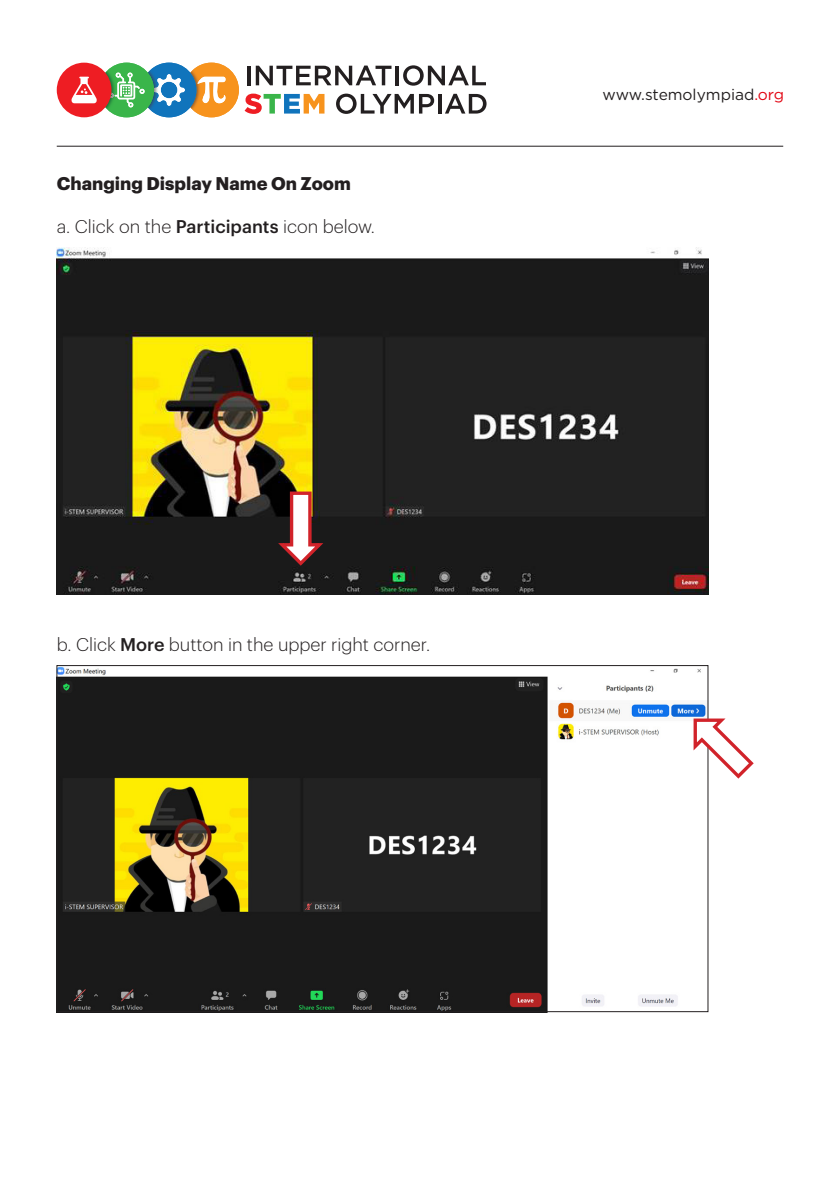
<style>
.page{position:relative;width:840px;height:1191px;background:#fff}
.page>*{position:absolute;margin:0;border:0;box-sizing:border-box;transform-origin:0 0}
.t1{font:300 18px "Graphik";color:#231f20}
.t2{font:700 18px "Graphik";color:#231f20}
.t3{font:15.6px "Gotham";color:#231f20}
.s1{font-weight:500}
.s2{color:#e20613}
</style>
<div class="page">
<hr style="left:57px;top:146px;width:725px;height:1px;background:#231f20">
<hr style="left:247px;top:66px;width:3px;height:19px;background:#231f20">
<svg style="left:255px;top:66px;width:136px;height:19px"></svg>
<hr style="left:395px;top:66px;width:3px;height:19px;background:#231f20">
<svg style="left:403px;top:65px;width:82px;height:21px"></svg>
<svg style="left:244px;top:94px;width:80px;height:20px"></svg>
<svg style="left:336px;top:94px;width:98px;height:20px"></svg>
<svg style="left:438px;top:94px;width:3px;height:20px"></svg>
<svg style="left:445px;top:94px;width:41px;height:20px"></svg>
<div style="left:184px;top:63px;width:55px;height:54px;background:#f7931d;border-radius:50%"></div>
<svg style="left:203px;top:76px;width:21px;height:28px"></svg>
<img style="left:197px;top:77px;width:28px;height:26px">
<div style="left:142px;top:63px;width:54px;height:54px;background:#1074bc;border-radius:50%"></div>
<svg style="left:153px;top:75px;width:1px;height:30px"></svg>
<img style="left:154px;top:74px;width:31px;height:32px">
<div style="left:99px;top:63px;width:55px;height:54px;background:#3ab54a;border-radius:50%"></div>
<img style="left:99px;top:103px;width:39px;height:14px">
<svg style="left:108px;top:72px;width:37px;height:35px"></svg>
<img style="left:114px;top:72px;width:26px;height:35px">
<div style="left:57px;top:63px;width:54px;height:54px;background:#ee1d23;border-radius:50%"></div>
<svg style="left:71px;top:77px;width:26px;height:26px"></svg>
<img style="left:57px;top:247px;width:650px;height:347px">
<img style="left:58px;top:667px;width:648px;height:343px">
<svg style="left:277px;top:490px;width:50px;height:78px"></svg>
<svg style="left:691px;top:715px;width:63px;height:66px"></svg>
<p class="t2" style="left:57px;top:169px;width:295px">Changing Display Name On Zoom</p>
<p class="t1" style="left:57px;top:213px;width:319px">a. Click on the <span class="s1">Participants</span> icon below.</p>
<p class="t1" style="left:57px;top:631px;width:375px">b. Click <span class="s1">More</span> button in the upper right corner.</p>
<p class="t3" style="left:602px;top:85px;width:183px">www.stemolympiad<span class="s2">.org</span></p>
</div>
